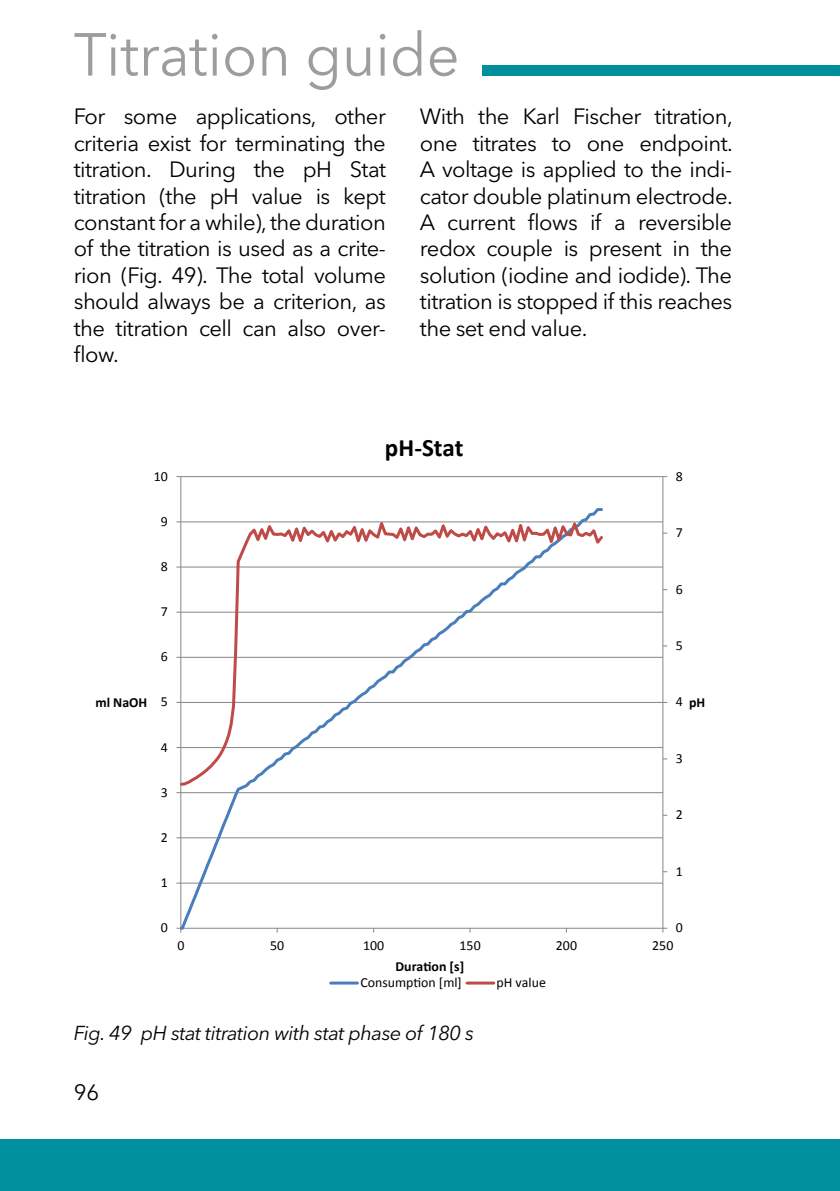
<style>
.page{position:relative;width:840px;height:1191px;background:#fff}
.page>*{position:absolute;margin:0;border:0;box-sizing:border-box;transform-origin:0 0}
.t1{font:60px "Avenir Next LT Pro";color:#9d9d9c;scale:.96 1}
.t2{font:700 25px "Calibri";letter-spacing:-.005em;color:#000}
.t3{font:22px/26.4px "Avenir Next LT Pro";letter-spacing:-.025em;color:#000;text-align:justify}
.t4{font:italic 20px "Avenir Next LT Pro";letter-spacing:-.025em;color:#000}
.t5{font:13.8px "Calibri";color:#000}
.t6{font:700 13.8px "Calibri";color:#000}
</style>
<div class="page">
<hr style="left:181px;top:476px;width:481px;height:1px;background:#868686">
<hr style="left:181px;top:521px;width:481px;height:1px;background:#868686">
<hr style="left:181px;top:566px;width:481px;height:1px;background:#868686">
<hr style="left:181px;top:611px;width:481px;height:1px;background:#868686">
<hr style="left:181px;top:657px;width:481px;height:1px;background:#868686">
<hr style="left:181px;top:702px;width:481px;height:1px;background:#868686">
<hr style="left:181px;top:747px;width:481px;height:1px;background:#868686">
<hr style="left:181px;top:792px;width:481px;height:1px;background:#868686">
<hr style="left:181px;top:837px;width:481px;height:1px;background:#868686">
<hr style="left:181px;top:882px;width:481px;height:1px;background:#868686">
<hr style="left:662px;top:476px;width:1px;height:452px;background:#868686">
<hr style="left:180px;top:476px;width:1px;height:452px;background:#868686">
<hr style="left:181px;top:927px;width:481px;height:1px;background:#868686">
<svg style="left:662px;top:927px;width:5px;height:5px"></svg>
<svg style="left:176px;top:927px;width:5px;height:5px"></svg>
<svg style="left:181px;top:506px;width:423px;height:423px"></svg>
<svg style="left:181px;top:513px;width:424px;height:275px"></svg>
<hr style="left:330px;top:981px;width:27px;height:3px;background:#4a7ebb">
<hr style="left:467px;top:981px;width:26px;height:3px;background:#be4b48">
<div style="left:0;top:1139px;width:839px;height:52px;background:#008f9d"></div>
<div style="left:482px;top:65px;width:357px;height:11px;background:#008f9d"></div>
<h1 class="t1" style="left:74px;top:19px;width:403px">Titration guide</h1>
<p class="t3" style="left:74px;top:104px;width:313px">For some applications, other criteria exist for terminating the titration. During the pH Stat titration (the pH value is kept constant for a while), the duration of the titration is used as a crite&shy;rion (Fig. 49). The total volume should always be a criterion, as the titration cell can also over&shy;flow.</p>
<p class="t3" style="left:420px;top:104px;width:314px">With the Karl Fischer titration, one titrates to one endpoint.<br>A voltage is applied to the indi&shy;cator double platinum electrode.<br>A current flows if a reversible redox couple is present in the solution (iodine and iodide). The titration is stopped if this reaches the set end value.</p>
<p class="t5" style="left:154px;top:467px;width:16px">10</p>
<p class="t5" style="left:161px;top:512px;width:9px">9</p>
<p class="t5" style="left:161px;top:557px;width:9px">8</p>
<p class="t5" style="left:161px;top:603px;width:9px">7</p>
<p class="t5" style="left:161px;top:648px;width:9px">6</p>
<p class="t2" style="left:385px;top:431px;width:80px">pH-Stat</p>
<p class="t5" style="left:675px;top:467px;width:9px">8</p>
<p class="t5" style="left:675px;top:524px;width:9px">7</p>
<p class="t5" style="left:675px;top:580px;width:9px">6</p>
<p class="t5" style="left:675px;top:636px;width:9px">5</p>
<p class="t5" style="left:675px;top:693px;width:9px">4</p>
<p class="t5" style="left:161px;top:693px;width:9px">5</p>
<p class="t6" style="left:95px;top:694px;width:54px">ml NaOH</p>
<p class="t6" style="left:688px;top:694px;width:18px">pH</p>
<p class="t5" style="left:161px;top:738px;width:9px">4</p>
<p class="t5" style="left:161px;top:783px;width:9px">3</p>
<p class="t5" style="left:161px;top:828px;width:9px">2</p>
<p class="t5" style="left:161px;top:873px;width:9px">1</p>
<p class="t5" style="left:675px;top:749px;width:9px">3</p>
<p class="t5" style="left:675px;top:806px;width:9px">2</p>
<p class="t5" style="left:675px;top:862px;width:9px">1</p>
<p class="t5" style="left:161px;top:918px;width:9px">0</p>
<p class="t5" style="left:675px;top:919px;width:9px">0</p>
<p class="t5" style="left:177px;top:937px;width:9px">0</p>
<p class="t5" style="left:270px;top:937px;width:16px">50</p>
<p class="t5" style="left:363px;top:937px;width:23px">100</p>
<p class="t5" style="left:459px;top:937px;width:23px">150</p>
<p class="t5" style="left:555px;top:937px;width:23px">200</p>
<p class="t5" style="left:652px;top:937px;width:23px">250</p>
<p class="t6" style="left:395px;top:958px;width:70px">Duration [s]</p>
<p class="t5" style="left:360px;top:973px;width:103px">Consumption [ml]</p>
<p class="t5" style="left:496px;top:973px;width:51px">pH value</p>
<p class="t4" style="left:74px;top:1021px;width:401px">Fig. 49 pH stat titration with stat phase of 180 s</p>
<p class="t3" style="left:74px;top:1079px;width:27px">96</p>
</div>
